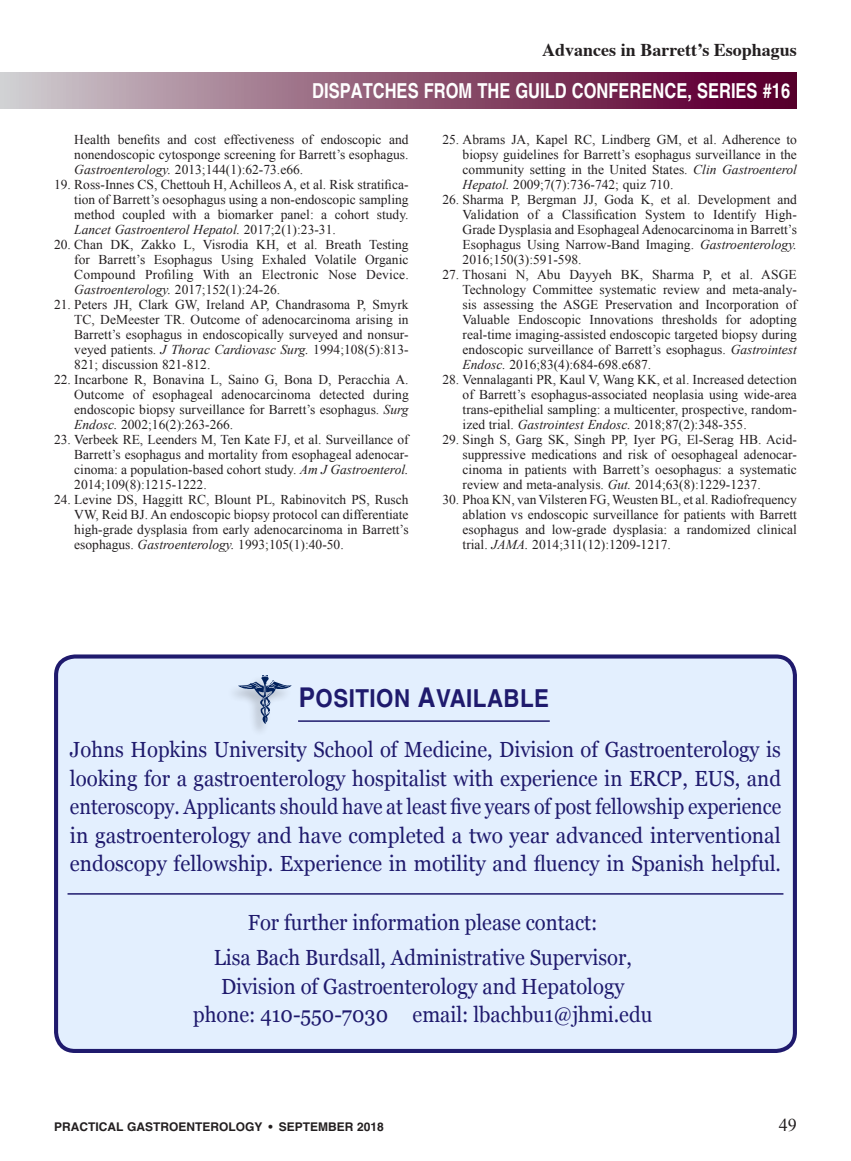
<style>
.page{position:relative;width:851px;height:1161px;background:#fff}
.page>*{position:absolute;margin:0;border:0;box-sizing:border-box;transform-origin:0 0}
.A_author_affiliation{font:700 24.75px "Helvetica";letter-spacing:.02em;color:#1f1a6d;scale:.9 1}
.A_Body_Copy-1st_P{font:21.9px/28.5px "Georgia";color:#1f1a6d;text-align:justify;scale:.93 1}
.t1{font:700 20.7px "Helvetica";color:#fff;scale:.8 1}
.t2{font:700 18px "Times";color:#231f20}
.A_Bottom_Title_Page{font:18px "Times New Roman";color:#231f20}
.A_references{font:13.5px/15px "Times New Roman";color:#231f20;text-align:justify}
.A_Bottom_Title_Page-2{font:700 12px "Helvetica";color:#231f20}
.s1{font-style:italic}
.s2{font-size:27.3px}
.s3{font-size:21px}
</style>
<div class="page">
<div style="left:0;top:73px;width:796px;height:35px;background:linear-gradient(to right,#cec9cc,#550025)"></div>
<div style="left:56px;top:657px;width:738px;height:394px;background:#e3effe;border-radius:19px"></div>
<div style="left:54px;top:654px;width:743px;height:399px;border:4px solid #1f1a6d;border-radius:19px"></div>
<hr style="left:68px;top:893px;width:715px;height:2px;background:#1f1a6d">
<hr style="left:298px;top:720px;width:251px;height:2px;background:#1f1a6d">
<svg style="left:238px;top:676px;width:53px;height:48px"></svg>
<h3 class="t2" style="left:542px;top:32px;width:256px">Advances in Barrett’s Esophagus</h3>
<h3 class="t1" style="left:312px;top:78px;width:599px">DISPATCHES FROM THE GUILD CONFERENCE, SERIES #16</h3>
<p class="A_references" style="left:74px;top:132px;width:336px">Health benefits and cost effectiveness of endoscopic and nonendoscopic cytosponge screening for Barrett’s esophagus.<br><span class="s1">Gastroenterology.</span> 2013;144(1):62-73.e66.</p>
<p class="A_references" style="left:74px;top:177px;width:336px;text-indent:-20px">19. Ross-Innes CS, Chettouh H, Achilleos A, et al. Risk stratifica&shy;tion of Barrett’s oesophagus using a non-endoscopic sampling method coupled with a biomarker panel: a cohort study.<br><span class="s1">Lancet Gastroenterol Hepatol.</span> 2017;2(1):23-31.</p>
<p class="A_references" style="left:74px;top:237px;width:336px;text-indent:-20px">20. Chan DK, Zakko L, Visrodia KH, et al. Breath Testing for Barrett’s Esophagus Using Exhaled Volatile Organic Compound Profiling With an Electronic Nose Device.<br><span class="s1">Gastroenterology.</span> 2017;152(1):24-26.</p>
<p class="A_references" style="left:74px;top:297px;width:336px;text-indent:-20px">21. Peters JH, Clark GW, Ireland AP, Chandrasoma P, Smyrk TC, DeMeester TR. Outcome of adenocarcinoma arising in Barrett’s esophagus in endoscopically surveyed and nonsur&shy;veyed patients. <span class="s1">J Thorac Cardiovasc Surg.</span> 1994;108(5):813- 821; discussion 821-812.</p>
<p class="A_references" style="left:74px;top:372px;width:336px;text-indent:-20px">22. Incarbone R, Bonavina L, Saino G, Bona D, Peracchia A.<br>Outcome of esophageal adenocarcinoma detected during endoscopic biopsy surveillance for Barrett’s esophagus. <span class="s1">Surg Endosc.</span> 2002;16(2):263-266.</p>
<p class="A_references" style="left:74px;top:432px;width:336px;text-indent:-20px">23. Verbeek RE, Leenders M, Ten Kate FJ, et al. Surveillance of Barrett’s esophagus and mortality from esophageal adenocar&shy;cinoma: a population-based cohort study. <span class="s1">Am J Gastroenterol.<br></span>2014;109(8):1215-1222.</p>
<p class="A_references" style="left:74px;top:492px;width:336px;text-indent:-20px">24. Levine DS, Haggitt RC, Blount PL, Rabinovitch PS, Rusch VW, Reid BJ. An endoscopic biopsy protocol can differentiate high-grade dysplasia from early adenocarcinoma in Barrett’s esophagus. <span class="s1">Gastroenterology.</span> 1993;105(1):40-50.</p>
<p class="A_references" style="left:462px;top:132px;width:336px;text-indent:-20px">25. Abrams JA, Kapel RC, Lindberg GM, et al. Adherence to biopsy guidelines for Barrett’s esophagus surveillance in the community setting in the United States. <span class="s1">Clin Gastroenterol Hepatol.</span> 2009;7(7):736-742; quiz 710.</p>
<p class="A_references" style="left:462px;top:192px;width:336px;text-indent:-20px">26. Sharma P, Bergman JJ, Goda K, et al. Development and Validation of a Classification System to Identify High-Grade Dysplasia and Esophageal Adenocarcinoma in Barrett’s Esophagus Using Narrow-Band Imaging. <span class="s1">Gastroenterology.<br></span>2016;150(3):591-598.</p>
<p class="A_references" style="left:462px;top:267px;width:336px;text-indent:-20px">27. Thosani N, Abu Dayyeh BK, Sharma P, et al. ASGE Technology Committee systematic review and meta-analy&shy;sis assessing the ASGE Preservation and Incorporation of Valuable Endoscopic Innovations thresholds for adopting real-time imaging-assisted endoscopic targeted biopsy during endoscopic surveillance of Barrett’s esophagus. <span class="s1">Gastrointest Endosc.</span> 2016;83(4):684-698.e687.</p>
<p class="A_references" style="left:462px;top:372px;width:336px;text-indent:-20px">28. Vennalaganti PR, Kaul V, Wang KK, et al. Increased detection of Barrett’s esophagus-associated neoplasia using wide-area trans-epithelial sampling: a multicenter, prospective, random&shy;ized trial. <span class="s1">Gastrointest Endosc.</span> 2018;87(2):348-355.</p>
<p class="A_references" style="left:462px;top:432px;width:336px;text-indent:-20px">29. Singh S, Garg SK, Singh PP, Iyer PG, El-Serag HB. Acid&shy;suppressive medications and risk of oesophageal adenocar&shy;cinoma in patients with Barrett’s oesophagus: a systematic review and meta-analysis. <span class="s1">Gut.</span> 2014;63(8):1229-1237.</p>
<p class="A_references" style="left:462px;top:492px;width:336px;text-indent:-20px">30. Phoa KN, van Vilsteren FG, Weusten BL, et al. Radiofrequency ablation vs endoscopic surveillance for patients with Barrett esophagus and low-grade dysplasia: a randomized clinical trial. <span class="s1">JAMA.</span> 2014;311(12):1209-1217.</p>
<p class="A_author_affiliation" style="left:299px;top:683px;width:280px"><span class="s2">P</span>OSITION <span class="s2">A</span>VAILABLE</p>
<p class="A_Body_Copy-1st_P" style="left:70px;top:735px;width:766px">Johns Hopkins University School of Medicine, Division of Gastroenterology is looking for a gastroenterology hospitalist with experience in ERCP, EUS, and enteroscopy. Applicants should have at least five years of post fellowship experience in gastroenterology and have completed a two year advanced interventional endoscopy fellowship. Experience in motility and fluency in Spanish helpful<span class="s3">.</span></p>
<p class="A_Body_Copy-1st_P" style="left:248px;top:907px;width:377px">For further information please contact:</p>
<p class="A_Body_Copy-1st_P" style="left:193px;top:943px;width:495px;text-align:center">Lisa Bach Burdsall, Administrative Supervisor,<br>Division of Gastroenterology and Hepatology phone: 410-550-7030 email: lbachbu1@jhmi.edu</p>
<p class="A_Bottom_Title_Page-2" style="left:54px;top:1119px;width:331px">PRACTICAL GASTROENTEROLOGY • SEPTEMBER 2018</p>
<p class="A_Bottom_Title_Page" style="left:778px;top:1113px;width:19px">49</p>
</div>
